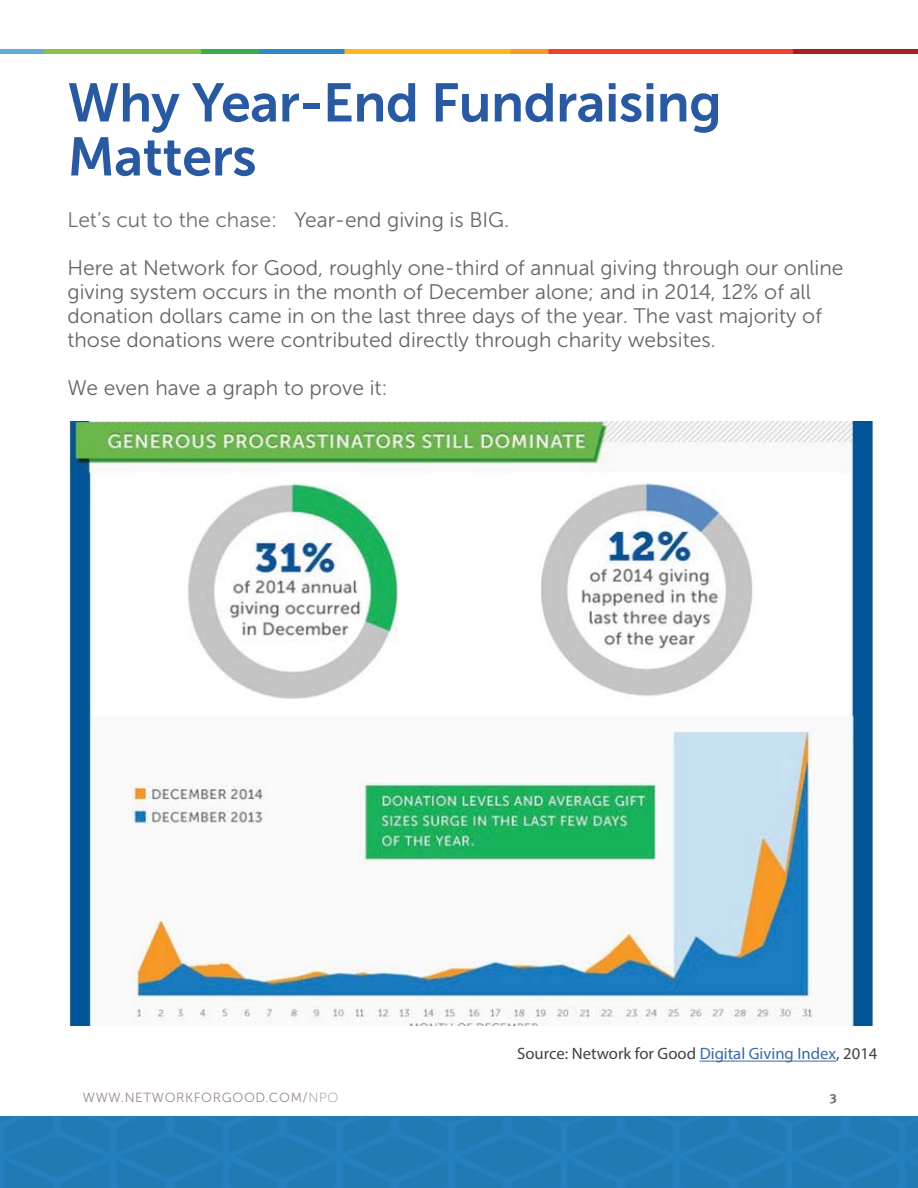
<style>
.page{position:relative;width:918px;height:1188px;background:#fff}
.page>*{position:absolute;margin:0;border:0;box-sizing:border-box;transform-origin:0 0}
.t1{font:54px/54px "Museo Sans 700";letter-spacing:-.01em;color:#295aa1}
.t2{font:21px/24px "Museo Sans 300";color:#636567}
.t3{font:16.5px "Myriad Pro";color:#414142}
.t4{font:700 13.5px "Meta OT";color:#6d6f71}
.t5{font:13.2px "Museo Sans 300";letter-spacing:.05em;color:#988a86}
.s1{color:#6d6f71}
.s2{color:#3b68a5}
.s3{font-family:"Museo Sans 100"}
</style>
<div class="page">
<img style="left:0;top:1117px;width:918px;height:71px">
<img style="left:0;top:50px;width:918px;height:4px">
<img style="left:69px;top:422px;width:805px;height:604px">
<hr style="left:700px;top:1061px;width:136px;height:1px;background:#3b68a5">
<h1 class="t1" style="left:68px;top:81px;width:656px">Why Year-End Fundraising<br>Matters</h1>
<p class="t2" style="left:68px;top:209px;width:443px"><span class="s1">Let’s cut to the chase:</span> Year-end giving is BIG.</p>
<p class="t2" style="left:68px;top:257px;width:778px">Here at Network for Good, roughly one-third of annual giving through our online giving system occurs in the month of December alone; and in 2014, 12% of all donation dollars came in on the last three days of the year. The vast majority of those donations were contributed directly through charity websites.</p>
<p class="t2" style="left:68px;top:377px;width:322px">We even have a graph to prove it:</p>
<p class="t3" style="left:517px;top:1048px;width:362px">Source: Network for Good <span class="s2">Digital Giving Index</span>, 2014</p>
<p class="t5" style="left:83px;top:1093px;width:257px">WWW.NETWORKFORGOOD.COM/<span class="s3">NPO</span></p>
<p class="t4" style="left:830px;top:1088px;width:9px">3</p>
</div>
